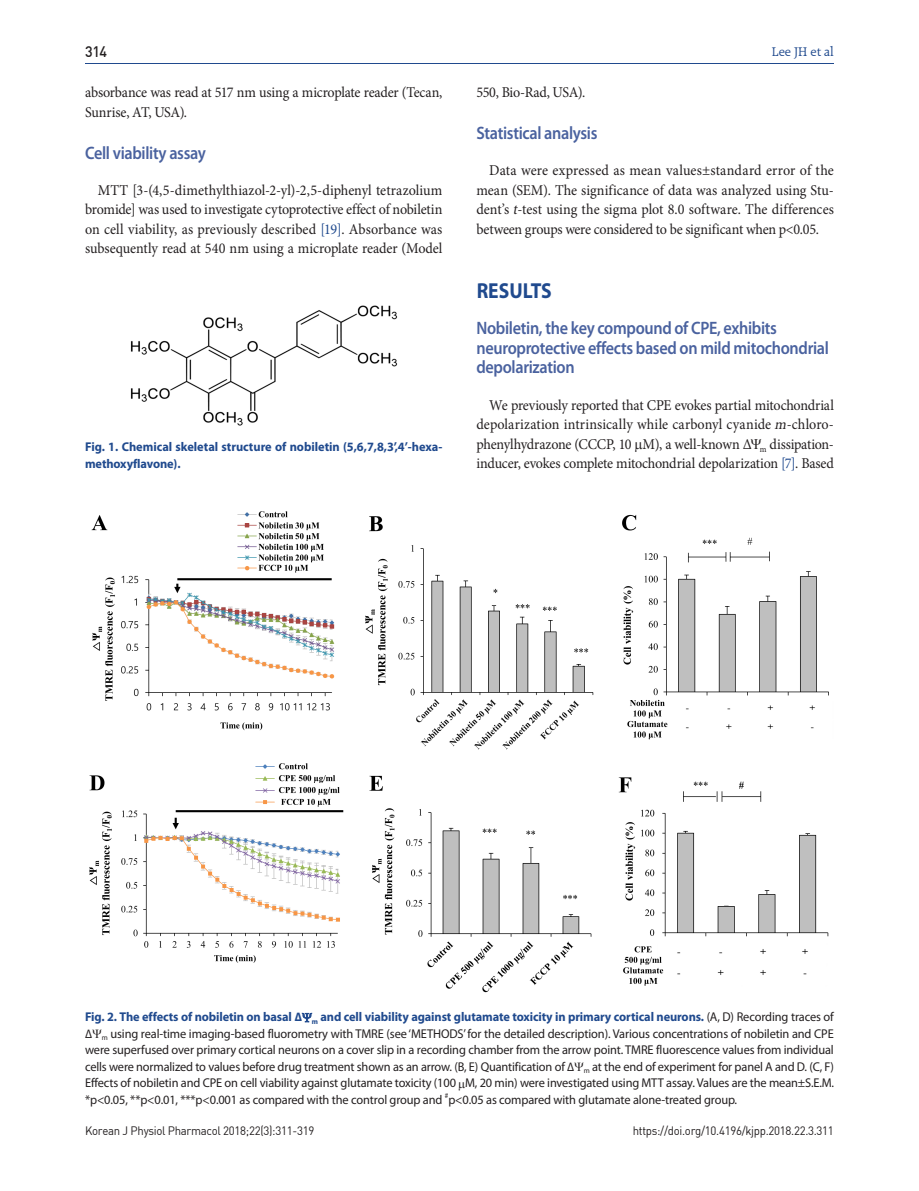
<style>
.page{position:relative;width:919px;height:1191px;background:#fff}
.page>*{position:absolute;margin:0;border:0;box-sizing:border-box;transform-origin:0 0}
.t1{font:700 21.75px "Myriad Pro";color:#204a8e;scale:.9 1}
.t2{font:600 18px/19.5px "Myriad Pro";letter-spacing:-.02em;color:#4a629f;scale:.9 1}
.t3{font:15px/19.5px "Minion Pro";letter-spacing:-.015em;color:#231f20;text-align:justify;scale:.94 1}
.t4{font:15px "Dinmed";color:#231f20;scale:.95 1}
.t5{font:13.5px "Raleigh BT";letter-spacing:-.01em;color:#204a8e}
.t6{font:12.75px/16.5px "Myriad Pro";letter-spacing:-.01em;color:#231f20;text-align:justify}
.t7{font:700 12.75px/16.5px "Myriad Pro";color:#204a8e}
.t8{font:12px "Dinreg";letter-spacing:-.025em;color:#231f20;scale:.95 1}
.t9{font:7.5px "Myriad Pro";color:#231f20}
.s1{color:#204a8e}
.s2{font-style:italic}
.s3{font-weight:700;color:#204a8e}
</style>
<div class="page">
<hr style="left:85px;top:64px;width:748px;height:1px;background:#204a8e">
<img style="left:130px;top:305px;width:268px;height:121px">
<img style="left:89px;top:511px;width:740px;height:482px">
<svg style="left:301px;top:1012px;width:11px;height:10px"></svg>
<p class="t4" style="left:85px;top:42px;width:25px">314</p>
<p class="t3" style="left:85px;top:83px;width:381px">absorbance was read at 517 nm using a microplate reader (Tecan,<br>Sunrise, AT, USA).</p>
<p class="t2" style="left:85px;top:142px;width:136px">Cell viability assay</p>
<p class="t3" style="left:85px;top:180px;width:381px;text-indent:13px">MTT [3-(4,5-dimethylthiazol-2-yl)-2,5-diphenyl tetrazolium bromide] was used to investigate cytoprotective effect of nobiletin on cell viability, as previously described <span class="s1">[19]</span>. Absorbance was subsequently read at 540 nm using a microplate reader (Model</p>
<p class="t7" style="left:85px;top:438px;width:359px">Fig. 1. Chemical skeletal structure of nobiletin (5,6,7,8,3’,4’-hexa&shy;methoxyflavone).</p>
<p class="t5" style="left:771px;top:43px;width:64px">Lee JH et al</p>
<p class="t3" style="left:476px;top:83px;width:117px">550, Bio-Rad, USA).</p>
<p class="t2" style="left:476px;top:123px;width:136px">Statistical analysis</p>
<p class="t3" style="left:476px;top:161px;width:382px;text-indent:13px">Data were expressed as mean values±standard error of the mean (SEM). The significance of data was analyzed using Stu&shy;dent’s <span class="s2">t</span>-test using the sigma plot 8.0 software. The differences between groups were considered to be significant when p&lt;0.05.</p>
<h1 class="t1" style="left:476px;top:277px;width:85px">RESULTS</h1>
<p class="t2" style="left:476px;top:318px;width:393px">Nobiletin, the key compound of CPE, exhibits neuroprotective effects based on mild mitochondrial depolarization</p>
<p class="t3" style="left:476px;top:395px;width:382px;text-indent:13px">We previously reported that CPE evokes partial mitochondrial depolarization intrinsically while carbonyl cyanide <span class="s2">m</span>-chloro&shy;phenylhydrazone (CCCP, 10 M), a well-known ∆ <sub>m</sub> dissipation&shy;inducer, evokes complete mitochondrial depolarization <span class="s1">[7]</span>. Based</p>
<p class="t6" style="left:85px;top:1008px;width:750px"><span class="s3">Fig. 2. The effects of nobiletin on basal ∆</span> <sub>m</sub> <span class="s3">and cell viability against glutamate toxicity in primary cortical neurons.</span> (A, D) Recording traces of ∆ <sub>m</sub> using real-time imaging-based fluorometry with TMRE (see ‘METHODS’ for the detailed description). Various concentrations of nobiletin and CPE were superfused over primary cortical neurons on a cover slip in a recording chamber from the arrow point. TMRE fluorescence values from individual cells were normalized to values before drug treatment shown as an arrow. (B, E) Quantification of ∆ <sub>m</sub> at the end of experiment for panel A and D. (C, F)<br>Effects of nobiletin and CPE on cell viability against glutamate toxicity (100 M, 20 min) were investigated using MTT assay. Values are the mean±S.E.M. *p&lt;0.05, **p&lt;0.01, ***p&lt;0.001 as compared with the control group and</p>
<p class="t9" style="left:445px;top:1090px;width:5px">#</p>
<p class="t6" style="left:448px;top:1091px;width:290px">p&lt;0.05 as compared with glutamate alone-treated group.</p>
<p class="t8" style="left:85px;top:1123px;width:243px">Korean J Physiol Pharmacol 2018;22(3):311-319</p>
<p class="t8" style="left:632px;top:1123px;width:213px">https://doi.org/10.4196/kjpp.2018.22.3.311</p>
</div>
